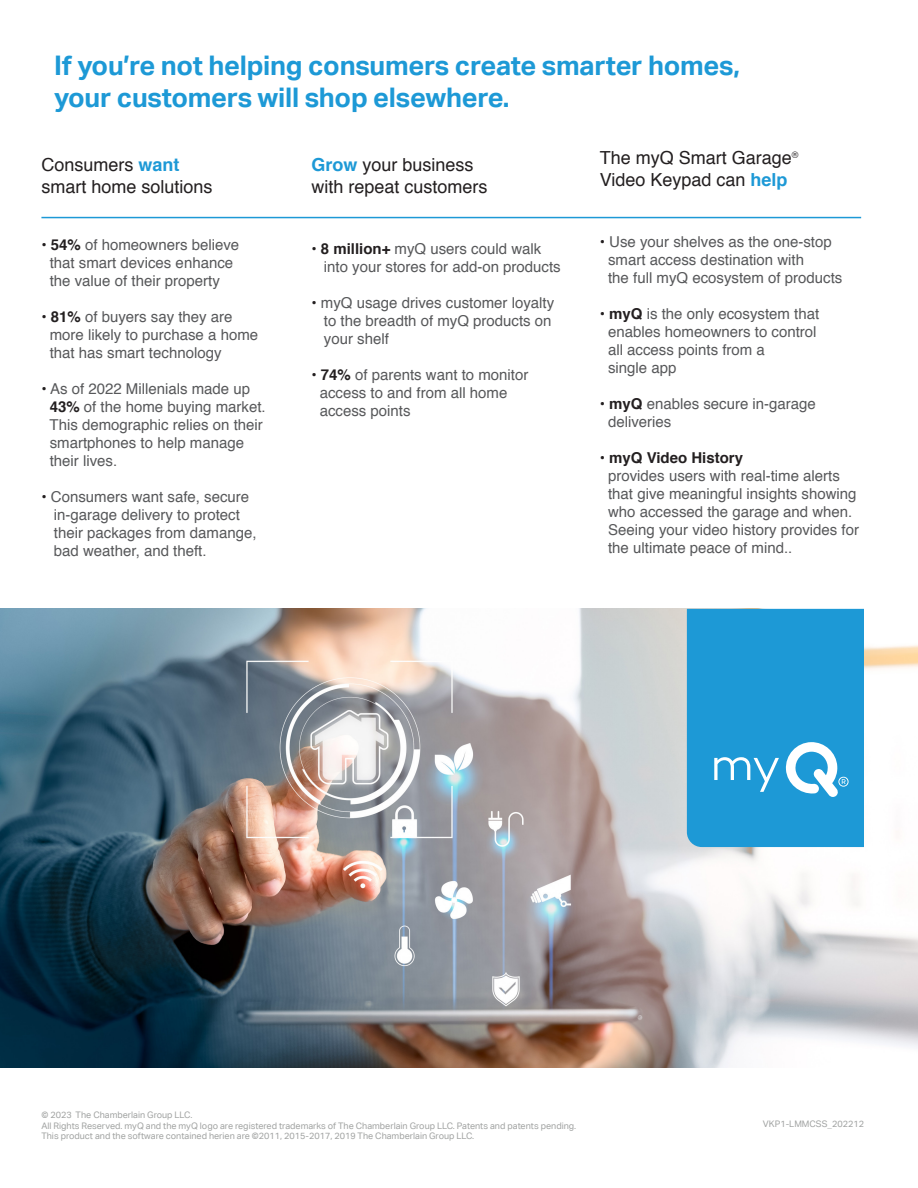
<style>
.page{position:relative;width:918px;height:1188px;background:#fff}
.page>*{position:absolute;margin:0;border:0;box-sizing:border-box;transform-origin:0 0}
.t1{font:700 27px "Aktiv Grotesk";letter-spacing:-.01em;color:#1d99d6}
.t2{font:18px "Helvetica";color:#231f20}
.t3{font:15px/18px "Helvetica";color:#57585a}
.t4{font:700 15px "Helvetica";color:#231f20}
.t5{font:9px/10.5px "Aktiv Grotesk";color:#a1a3a2}
.s1{font-weight:700;color:#1d99d6}
.s2{color:#231f20}
.s3{font-weight:700;color:#231f20}
.s4{font-weight:400}
</style>
<div class="page">
<hr style="left:41px;top:217px;width:820px;height:1px;background:#1d99d6">
<img style="left:0;top:609px;width:918px;height:459px">
<div style="left:687px;top:609px;width:177px;height:238px;background:#1d99d6"></div>
<p class="t1" style="left:54px;top:49px;width:688px">If you’re not helping consumers create smarter homes,</p>
<p class="t1" style="left:54px;top:81px;width:457px">your customers will shop elsewhere.</p>
<p class="t2" style="left:41px;top:151px;width:140px">Consumers <span class="s1">want</span></p>
<p class="t2" style="left:41px;top:172px;width:173px">smart home solutions</p>
<p class="t3" style="left:41px;top:236px;width:199px"><span class="s2">•</span> <span class="s3">54%</span> of homeowners believe</p>
<p class="t3" style="left:50px;top:254px;width:185px">that smart devices enhance the value of their property</p>
<p class="t3" style="left:41px;top:308px;width:193px"><span class="s2">•</span> <span class="s3">81%</span> of buyers say they are</p>
<p class="t3" style="left:50px;top:326px;width:210px">more likely to purchase a home</p>
<p class="t3" style="left:50px;top:344px;width:173px">that has smart technology</p>
<p class="t3" style="left:41px;top:380px;width:210px"><span class="s2">•</span> As of 2022 Millenials made up</p>
<p class="t3" style="left:50px;top:398px;width:217px"><span class="s3">43%</span> of the home buying market.</p>
<p class="t3" style="left:50px;top:416px;width:215px">This demographic relies on their</p>
<p class="t3" style="left:50px;top:434px;width:196px">smartphones to help manage</p>
<p class="t3" style="left:50px;top:452px;width:69px">their lives.</p>
<p class="t3" style="left:41px;top:488px;width:209px"><span class="s2">•</span> Consumers want safe, secure</p>
<p class="t3" style="left:54px;top:506px;width:187px">in-garage delivery to protect</p>
<p class="t3" style="left:54px;top:524px;width:204px">their packages from damange,</p>
<p class="t3" style="left:54px;top:542px;width:154px">bad weather, and theft.</p>
<p class="t2" style="left:311px;top:151px;width:164px"><span class="s1">Grow</span> your business</p>
<p class="t2" style="left:311px;top:172px;width:178px">with repeat customers</p>
<p class="t3" style="left:311px;top:240px;width:231px"><span class="s2">•</span> <span class="s3">8 million+</span> myQ users could walk</p>
<p class="t3" style="left:324px;top:258px;width:238px">into your stores for add-on products</p>
<p class="t3" style="left:311px;top:294px;width:244px"><span class="s2">•</span> myQ usage drives customer loyalty</p>
<p class="t3" style="left:324px;top:312px;width:229px">to the breadth of myQ products on</p>
<p class="t3" style="left:324px;top:330px;width:67px">your shelf</p>
<p class="t3" style="left:311px;top:366px;width:219px"><span class="s2">•</span> <span class="s3">74%</span> of parents want to monitor</p>
<p class="t3" style="left:320px;top:384px;width:189px">access to and from all home</p>
<p class="t3" style="left:320px;top:402px;width:92px">access points</p>
<p class="t2" style="left:600px;top:144px;width:200px">The myQ Smart Garage<sup>®</sup></p>
<p class="t2" style="left:600px;top:166px;width:189px">Video Keypad can <span class="s1">help</span></p>
<p class="t3" style="left:600px;top:233px;width:234px"><span class="s2">•</span> Use your shelves as the one-stop</p>
<p class="t3" style="left:608px;top:251px;width:197px">smart access destination with</p>
<p class="t3" style="left:608px;top:269px;width:236px">the full myQ ecosystem of products</p>
<p class="t3" style="left:600px;top:305px;width:221px"><span class="s2">•</span> <span class="s3">myQ</span> is the only ecosystem that</p>
<p class="t3" style="left:608px;top:323px;width:210px">enables homeowners to control</p>
<p class="t3" style="left:608px;top:341px;width:158px">all access points from a</p>
<p class="t3" style="left:608px;top:359px;width:70px">single app</p>
<p class="t3" style="left:600px;top:395px;width:218px"><span class="s2">•</span> <span class="s3">myQ</span> enables secure in-garage</p>
<p class="t3" style="left:608px;top:413px;width:65px">deliveries</p>
<p class="t4" style="left:600px;top:446px;width:145px"><span class="s4">•</span> myQ Video History</p>
<p class="t3" style="left:608px;top:467px;width:233px">provides users with real-time alerts</p>
<p class="t3" style="left:608px;top:485px;width:250px">that give meaningful insights showing</p>
<p class="t3" style="left:608px;top:503px;width:246px">who accessed the garage and when.</p>
<p class="t3" style="left:608px;top:521px;width:252px">Seeing your video history provides for</p>
<p class="t3" style="left:608px;top:539px;width:186px">the ultimate peace of mind..</p>
<p class="t5" style="left:41px;top:1110px;width:152px">© 2023 The Chamberlain Group LLC.</p>
<p class="t5" style="left:41px;top:1120px;width:536px">All Rights Reserved. myQ and the myQ logo are registered trademarks of The Chamberlain Group LLC. Patents and patents pending.<br>This product and the software contained herien are ©2011, 2015-2017, 2019 The Chamberlain Group LLC.</p>
<p class="t5" style="left:763px;top:1118px;width:103px">VKP1-LMMCSS_202212</p>
</div>
